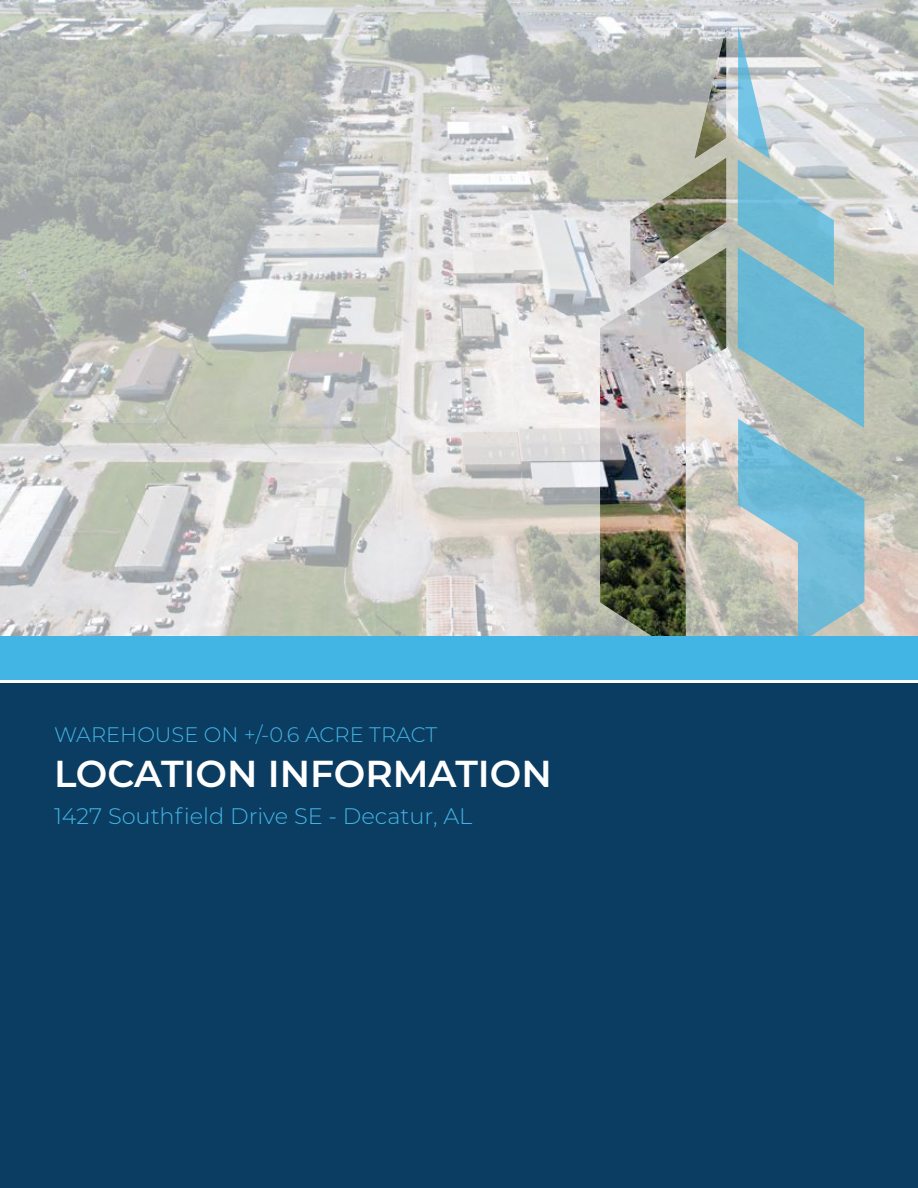
<style>
.page{position:relative;width:918px;height:1188px;background:#fff}
.page>*{position:absolute;margin:0;border:0;box-sizing:border-box;transform-origin:0 0}
.t1{font:600 37.5px "Montserrat";color:#fff}
.t2{font:300 22.5px "Montserrat";color:#43b5e4}
.t3{font:300 21px "Montserrat";color:#43b5e4}
</style>
<div class="page">
<img style="left:0;top:0;width:917px;height:637px">
<img style="left:600px;top:26px;width:126px;height:611px">
<svg style="left:738px;top:26px;width:126px;height:611px;background:#9ec3cc"></svg>
<div style="left:0;top:684px;width:918px;height:504px;background:#0b3c61"></div>
<div style="left:0;top:637px;width:918px;height:43px;background:#43b5e4"></div>
<p class="t3" style="left:54px;top:720px;width:385px">WAREHOUSE ON +/-0.6 ACRE TRACT</p>
<h1 class="t1" style="left:54px;top:747px;width:499px">LOCATION INFORMATION</h1>
<p class="t2" style="left:54px;top:801px;width:420px">1427 Southfield Drive SE - Decatur, AL</p>
</div>
